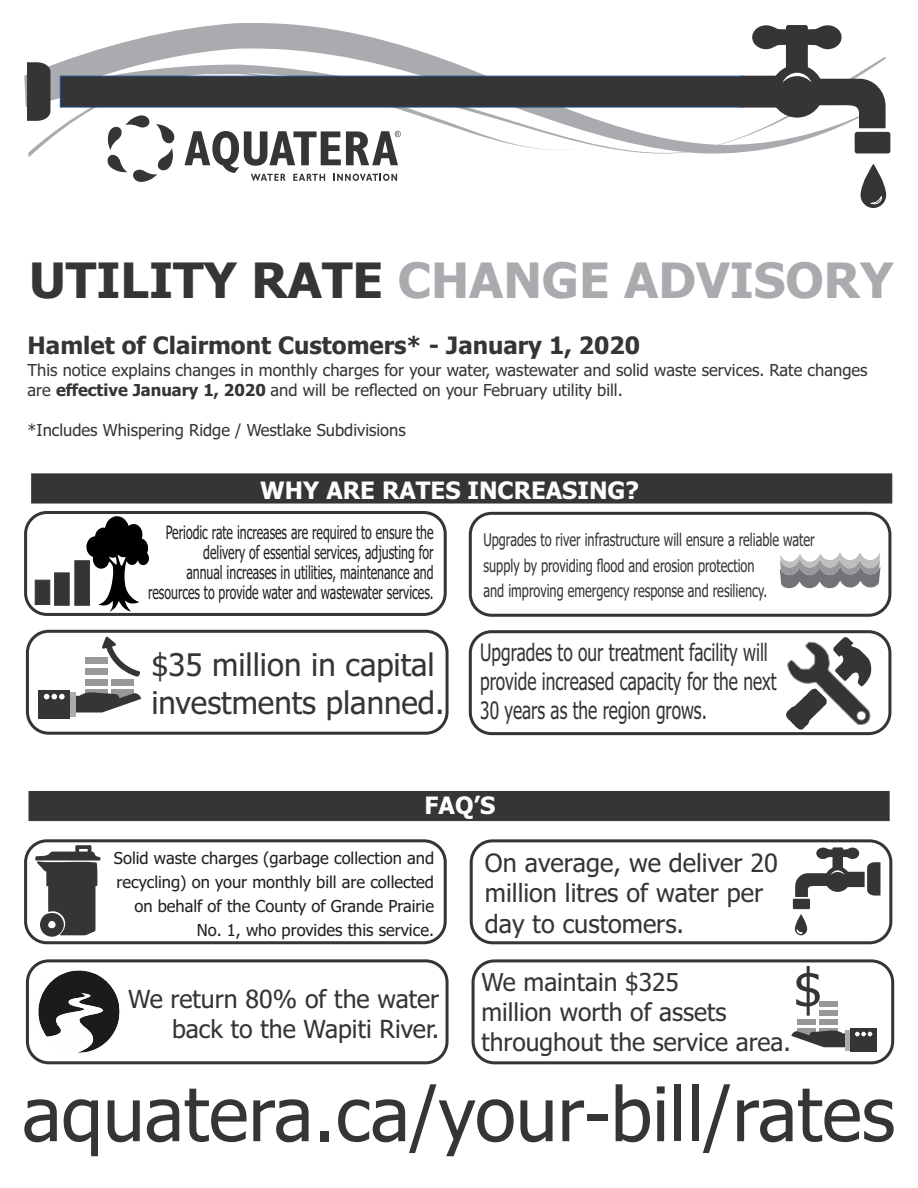
<style>
.page{position:relative;width:918px;height:1188px;background:#fff}
.page>*{position:absolute;margin:0;border:0;box-sizing:border-box;transform-origin:0 0}
.t1{font:74.85px "Tahoma";color:#373435}
.t2{font:52.5px "Tahoma";color:#373435}
.t3{font:700 48.9px "Tahoma";color:#a9abae}
.t4{font:31.2px/37.7px "Tahoma";color:#373435}
.t5{font:25.2px/30.5px "Tahoma";color:#373435}
.t6{font:24.9px/30.2px "Tahoma";color:#373435;text-align:right}
.t7{font:24.75px/29.8px "Tahoma";color:#373435}
.t8{font:24px/29px "Tahoma";color:#373435;scale:.72 1}
.t9{font:700 24px "Tahoma";color:#373435}
.t10{font:700 24px "Tahoma";color:#fefefe}
.t11{font:18.45px/20.1px "Tahoma";color:#231f20;text-align:right;scale:.67 1}
.t12{font:17.55px/25.5px "Tahoma";color:#373435;scale:.72 1}
.t13{font:16.5px/20px "Tahoma";color:#373435}
.t14{font:16.5px/23.9px "Tahoma";color:#231f20;text-align:right}
.s1{color:#373435}
.s2{font-weight:700}
</style>
<div class="page">
<svg style="left:24px;top:23px;width:862px;height:135px"></svg>
<div style="left:31px;top:473px;width:861px;height:30px;background:#373435;border:1px solid #373435"></div>
<svg style="left:104px;top:113px;width:74px;height:69px"></svg>
<svg style="left:185px;top:131px;width:216px;height:50px"></svg>
<div style="left:60px;top:76px;width:683px;height:31px;background:#373435;border:1px solid #1c5084"></div>
<svg style="left:861px;top:164px;width:25px;height:44px"></svg>
<svg style="left:27px;top:62px;width:23px;height:59px"></svg>
<div style="left:786px;top:25px;width:22px;height:56px;background:#373435;border-radius:2px"></div>
<svg style="left:752px;top:25px;width:90px;height:24px"></svg>
<svg style="left:741px;top:73px;width:145px;height:55px"></svg>
<div style="left:855px;top:132px;width:35px;height:21px;background:#373435;border-radius:3px"></div>
<div style="left:24px;top:511px;width:423px;height:105px;border:3px solid #373435;border-radius:21px"></div>
<div style="left:26px;top:630px;width:423px;height:105px;border:3px solid #373435;border-radius:21px"></div>
<div style="left:469px;top:512px;width:422px;height:105px;border:3px solid #373435;border-radius:21px"></div>
<div style="left:24px;top:839px;width:423px;height:105px;border:3px solid #373435;border-radius:21px"></div>
<div style="left:470px;top:839px;width:422px;height:105px;border:3px solid #373435;border-radius:21px"></div>
<div style="left:26px;top:959px;width:423px;height:105px;border:3px solid #373435;border-radius:21px"></div>
<div style="left:472px;top:959px;width:422px;height:105px;border:3px solid #373435;border-radius:21px"></div>
<div style="left:29px;top:791px;width:861px;height:30px;background:#373435"></div>
<div style="left:469px;top:630px;width:422px;height:105px;border:3px solid #373435;border-radius:21px"></div>
<svg style="left:785px;top:637px;width:87px;height:96px"></svg>
<svg style="left:780px;top:552px;width:100px;height:37px"></svg>
<svg style="left:34px;top:845px;width:66px;height:96px"></svg>
<svg style="left:795px;top:914px;width:12px;height:21px"></svg>
<div style="left:793px;top:899px;width:17px;height:10px;background:#373435"></div>
<svg style="left:795px;top:848px;width:86px;height:49px"></svg>
<div style="left:35px;top:580px;width:15px;height:25px;background:#373435;border:1px solid #373435"></div>
<div style="left:54px;top:572px;width:16px;height:34px;background:#373435;border:1px solid #373435"></div>
<div style="left:74px;top:560px;width:16px;height:46px;background:#373435;border:1px solid #373435"></div>
<svg style="left:85px;top:516px;width:64px;height:96px"></svg>
<div style="left:819px;top:1028px;width:18px;height:6px;background:#96989a"></div>
<div style="left:819px;top:1019px;width:18px;height:6px;background:#96989a"></div>
<div style="left:797px;top:1028px;width:19px;height:9px;background:#96989a"></div>
<div style="left:797px;top:1019px;width:19px;height:6px;background:#96989a"></div>
<div style="left:819px;top:1010px;width:18px;height:6px;background:#96989a"></div>
<div style="left:819px;top:1002px;width:18px;height:5px;background:#96989a"></div>
<div style="left:846px;top:1030px;width:9px;height:20px;background:#adabad"></div>
<div style="left:850px;top:1028px;width:27px;height:24px;background:#373435"></div>
<svg style="left:791px;top:1030px;width:81px;height:17px"></svg>
<div style="left:86px;top:690px;width:22px;height:6px;background:#96989a"></div>
<div style="left:86px;top:679px;width:22px;height:7px;background:#96989a"></div>
<div style="left:112px;top:690px;width:22px;height:10px;background:#96989a"></div>
<div style="left:112px;top:679px;width:22px;height:7px;background:#96989a"></div>
<div style="left:86px;top:668px;width:22px;height:7px;background:#96989a"></div>
<div style="left:86px;top:657px;width:22px;height:7px;background:#96989a"></div>
<div style="left:64px;top:692px;width:12px;height:24px;background:#adabad"></div>
<div style="left:38px;top:690px;width:32px;height:29px;background:#373435"></div>
<svg style="left:44px;top:692px;width:97px;height:21px"></svg>
<svg style="left:102px;top:637px;width:38px;height:40px"></svg>
<svg style="left:34px;top:968px;width:86px;height:87px"></svg>
<h3 class="t3" style="left:29px;top:260px;width:866px"><span class="s1">UTILITY RATE</span> CHANGE ADVISORY</h3>
<h3 class="t9" style="left:28px;top:336px;width:614px">Hamlet of Clairmont Customers* - January 1, 2020</h3>
<p class="t13" style="left:28px;top:361px;width:841px">This notice explains changes in monthly charges for your water, wastewater and solid waste services. Rate changes are <span class="s2">effective January 1, 2020</span> and will be reflected on your February utility bill.</p>
<p class="t13" style="left:28px;top:421px;width:380px">*Includes Whispering Ridge / Westlake Subdivisions</p>
<h3 class="t10" style="left:260px;top:480px;width:380px">WHY ARE RATES INCREASING?</h3>
<p class="t11" style="left:148px;top:524px;width:428px">Periodic rate increases are required to ensure the delivery of essential services, adjusting for<br>annual increases in utilities, maintenance and resources to provide water and wastewater services.</p>
<h3 class="t4" style="left:151px;top:649px;width:295px">$35 million in capital investments planned.</h3>
<p class="t12" style="left:484px;top:529px;width:461px">Upgrades to river infrastructure will ensure a reliable water supply by providing flood and erosion protection<br>and improving emergency response and resiliency.</p>
<h3 class="t8" style="left:480px;top:639px;width:413px">Upgrades to our treatment facility will provide increased capacity for the next<br>30 years as the region grows.</h3>
<h3 class="t10" style="left:425px;top:796px;width:72px">FAQ’S</h3>
<p class="t14" style="left:114px;top:848px;width:322px">Solid waste charges (garbage collection and recycling) on your monthly bill are collected on behalf of the County of Grande Prairie No. 1, who provides this service.</p>
<h3 class="t6" style="left:128px;top:986px;width:313px">We return 80% of the water back to the Wapiti River.</h3>
<h3 class="t5" style="left:485px;top:849px;width:295px">On average, we deliver 20 million litres of water per day to customers.</h3>
<h3 class="t7" style="left:482px;top:970px;width:311px">We maintain $325<br>million worth of assets throughout the service area.</h3>
<h2 class="t2" style="left:794px;top:966px;width:30px">$</h2>
<h1 class="t1" style="left:22px;top:1084px;width:874px">aquatera.ca/your-bill/rates</h1>
</div>
